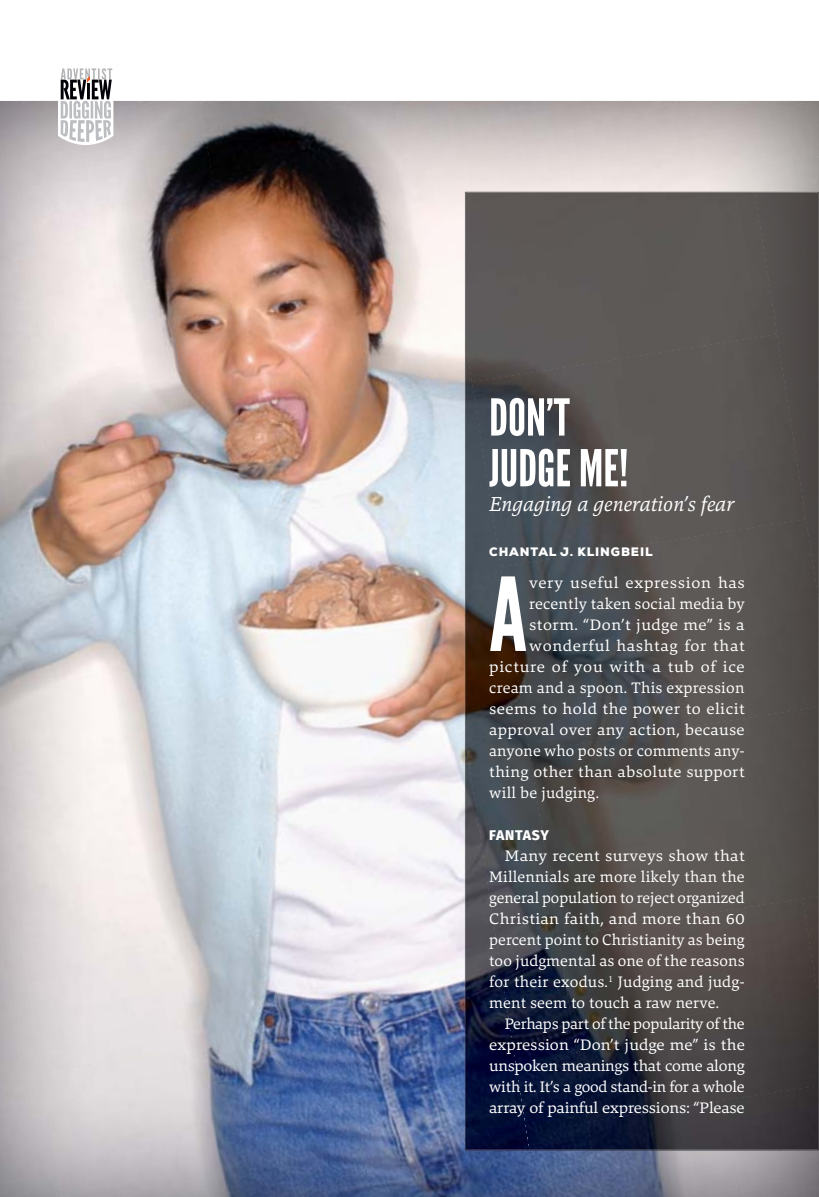
<style>
.page{position:relative;width:819px;height:1197px;background:#fff}
.page>*{position:absolute;margin:0;border:0;box-sizing:border-box;transform-origin:0 0}
.t1{font:101.5px "League Gothic";color:#fff}
.t2{font:50.75px/50.8px "League Gothic";color:#fff}
.t3{font:italic 21px "Danton";color:#fff}
.t4{font:15.75px/21px "Danton";letter-spacing:.02em;color:#fff;text-align:justify;scale:1.05 1}
.t5{font:15.75px/21px "Danton";letter-spacing:.02em;color:#fff;text-align:justify}
.t6{font:15.75px "Danton";letter-spacing:.045em;color:#fff;scale:1.05 1}
.t7{font:15.75px "Danton";letter-spacing:.02em;color:#fff;scale:1.04 1}
.t8{font:800 14px "Fira Sans";letter-spacing:.045em;color:#fff}
.t9{font:900 12.25px "Nexa";letter-spacing:.07em;color:#fff}
</style>
<div class="page">
<img style="left:0;top:101px;width:200px;height:217px">
<img style="left:200px;top:101px;width:265px;height:180px">
<img style="left:0;top:318px;width:172px;height:239px">
<img style="left:172px;top:281px;width:242px;height:276px">
<img style="left:0;top:557px;width:209px;height:241px">
<img style="left:209px;top:520px;width:256px;height:277px">
<img style="left:247px;top:759px;width:218px;height:267px">
<img style="left:42px;top:1026px;width:302px;height:171px">
<img style="left:344px;top:1007px;width:143px;height:190px">
<img style="left:487px;top:1151px;width:248px;height:46px">
<img style="left:735px;top:1151px;width:84px;height:46px">
<div style="left:485px;top:258px;width:270px;height:76px;background:#5d5956"></div>
<img style="left:529px;top:320px;width:68px;height:789px">
<img style="left:529px;top:334px;width:229px;height:185px">
<img style="left:529px;top:519px;width:229px;height:185px">
<img style="left:529px;top:704px;width:226px;height:233px">
<img style="left:558px;top:898px;width:197px;height:211px">
<img style="left:587px;top:1083px;width:164px;height:26px">
<img style="left:465px;top:254px;width:1px;height:65px">
<img style="left:527px;top:1150px;width:254px;height:1px">
<div style="left:466px;top:193px;width:352px;height:65px;background:#5d5855"></div>
<img style="left:466px;top:255px;width:19px;height:64px">
<div style="left:758px;top:200px;width:60px;height:380px;background:#524e4c"></div>
<img style="left:466px;top:319px;width:63px;height:424px">
<img style="left:755px;top:580px;width:63px;height:381px">
<img style="left:466px;top:743px;width:63px;height:407px">
<img style="left:751px;top:961px;width:67px;height:189px">
<img style="left:528px;top:1109px;width:253px;height:41px">
<svg style="left:58px;top:68px;width:55px;height:77px"></svg>
<h2 class="t2" style="left:489px;top:398px;width:141px">DON’T<br>JUDGE ME!</h2>
<h3 class="t3" style="left:489px;top:496px;width:247px">Engaging a generation’s fear</h3>
<p class="t9" style="left:489px;top:544px;width:165px">CHANTAL J. KLINGBEIL</p>
<h1 class="t1" style="left:489px;top:579px;width:39px">A</h1>
<p class="t6" style="left:529px;top:577px;width:207px">very useful expression has</p>
<p class="t5" style="left:529px;top:595px;width:217px">recently taken social media by</p>
<p class="t4" style="left:529px;top:616px;width:207px">storm. “Don’t judge me” is a</p>
<p class="t6" style="left:529px;top:640px;width:207px">wonderful hashtag for that</p>
<p class="t6" style="left:489px;top:661px;width:245px">picture of you with a tub of ice</p>
<p class="t5" style="left:489px;top:679px;width:257px">cream and a spoon. This expression</p>
<p class="t4" style="left:489px;top:700px;width:245px">seems to hold the power to elicit</p>
<p class="t7" style="left:489px;top:724px;width:247px">approval over any action, because</p>
<p class="t5" style="left:489px;top:742px;width:257px">anyone who posts or comments any-</p>
<p class="t5" style="left:489px;top:763px;width:257px">thing other than absolute support</p>
<p class="t5" style="left:489px;top:784px;width:112px">will be judging.</p>
<p class="t8" style="left:489px;top:830px;width:61px">FANTASY</p>
<p class="t4" style="left:489px;top:847px;width:245px;text-indent:16px">Many recent surveys show that Millennials are more likely than the general population to reject organized Christian faith, and more than 60 percent point to Christianity as being too judgmental as one of the reasons for their exodus.<sup>1</sup> Judging and judg&shy;ment seem to touch a raw nerve.</p>
<p class="t5" style="left:489px;top:1015px;width:257px;text-indent:16px">Perhaps part of the popularity of the expression “Don’t judge me” is the unspoken meanings that come along with it. It’s a good stand-in for a whole array of painful expressions: “Please</p>
</div>
